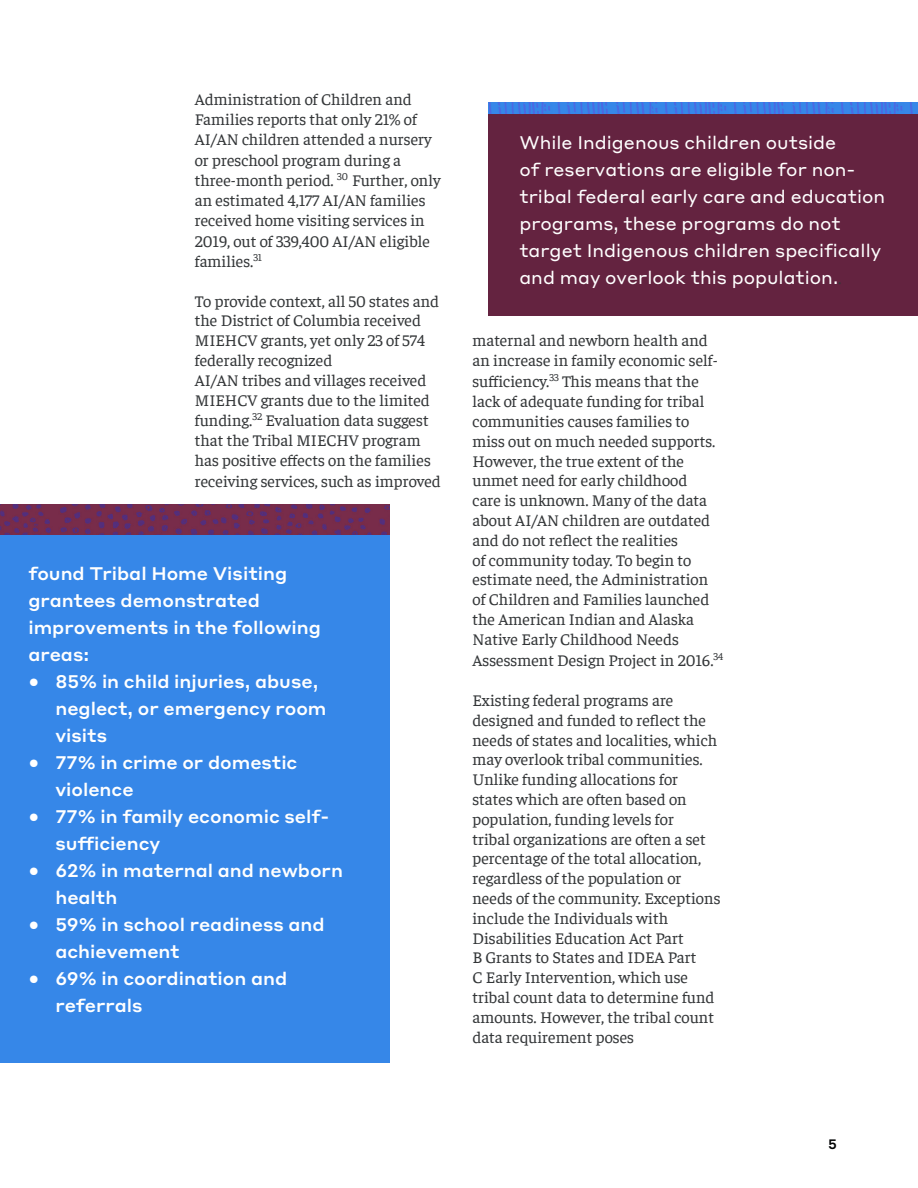
<style>
.page{position:relative;width:918px;height:1188px;background:#fff}
.page>*{position:absolute;margin:0;border:0;box-sizing:border-box;transform-origin:0 0}
.Pullquote_Box_-_Righ{font:500 18px/27px "Styrene A";color:#fff}
.Pullquote_Box_-_Righ-2{font:18px/27px "Styrene A";color:#fff}
.t1{font:16.5px/19.8px "Faustina";color:#333638}
.t2{font:500 13.5px "Styrene A";color:#010203}
.s1{font-family:"Faustina";font-size:16.5px;color:#333638}
</style>
<div class="page">
<img style="left:0;top:505px;width:389px;height:30px">
<div style="left:0;top:535px;width:389px;height:528px;background:#3687e8"></div>
<img style="left:488px;top:103px;width:430px;height:11px">
<div style="left:488px;top:114px;width:430px;height:201px;background:#642340"></div>
<p class="t1" style="left:195px;top:88px;width:247px;line-height:20.2px">Administration of Children and<br>Families reports that only 21% of<br>AI/AN children attended a nursery or preschool program during a three-month period. <sup>30</sup> Further, only an estimated 4,177 AI/AN families received home visiting services in<br>2019, out of 339,400 AI/AN eligible families.<sup>31</sup></p>
<p class="t1" style="left:195px;top:290px;width:248px">To provide context, all 50 states and the District of Columbia received MIEHCV grants, yet only 23 of 574 federally recognized<br>AI/AN tribes and villages received MIEHCV grants due to the limited funding.<sup>32</sup> Evaluation data suggest that the Tribal MIECHV program has positive effects on the families receiving services, such as improved</p>
<p class="Pullquote_Box_-_Righ" style="left:28px;top:559px;width:294px">found Tribal Home Visiting grantees demonstrated improvements in the following areas:</p>
<p class="Pullquote_Box_-_Righ" style="left:55px;top:667px;width:273px;text-indent:-27px">• 85% in child injuries, abuse, neglect, or emergency room visits</p>
<p class="Pullquote_Box_-_Righ" style="left:55px;top:748px;width:244px;text-indent:-27px">• 77% in crime or domestic violence</p>
<p class="Pullquote_Box_-_Righ" style="left:55px;top:802px;width:276px;text-indent:-27px">• 77% in family economic self&shy;sufficiency</p>
<p class="Pullquote_Box_-_Righ" style="left:55px;top:856px;width:289px;text-indent:-27px">• 62% in maternal and newborn health</p>
<p class="Pullquote_Box_-_Righ" style="left:55px;top:910px;width:271px;text-indent:-27px">• 59% in school readiness and achievement</p>
<p class="Pullquote_Box_-_Righ" style="left:55px;top:964px;width:233px;text-indent:-27px">• 69% in coordination and referrals</p>
<p class="Pullquote_Box_-_Righ-2" style="left:519px;top:127px;width:367px">While Indigenous children outside<br>of reservations are eligible for non&shy;tribal federal early care and education programs, these programs do not target Indigenous children specifically and may overlook this population.<span class="s1">.</span></p>
<p class="t1" style="left:472px;top:329px;width:247px">maternal and newborn health and an increase in family economic self-</p>
<p class="t1" style="left:472px;top:371px;width:244px">sufficiency.<sup>33</sup> This means that the lack of adequate funding for tribal communities causes families to miss out on much needed supports.<br>However, the true extent of the unmet need for early childhood care is unknown. Many of the data about AI/AN children are outdated and do not reflect the realities<br>of community today. To begin to estimate need, the Administration of Children and Families launched the American Indian and Alaska<br>Native Early Childhood Needs</p>
<p class="t1" style="left:472px;top:650px;width:252px">Assessment Design Project in 2016.<sup>34</sup></p>
<p class="t1" style="left:472px;top:689px;width:249px">Existing federal programs are designed and funded to reflect the needs of states and localities, which may overlook tribal communities.<br>Unlike funding allocations for states which are often based on population, funding levels for<br>tribal organizations are often a set percentage of the total allocation, regardless of the population or needs of the community. Exceptions include the Individuals with<br>Disabilities Education Act Part<br>B Grants to States and IDEA Part<br>C Early Intervention, which use tribal count data to determine fund amounts. However, the tribal count data requirement poses</p>
<p class="t2" style="left:828px;top:1133px;width:10px">5</p>
</div>
